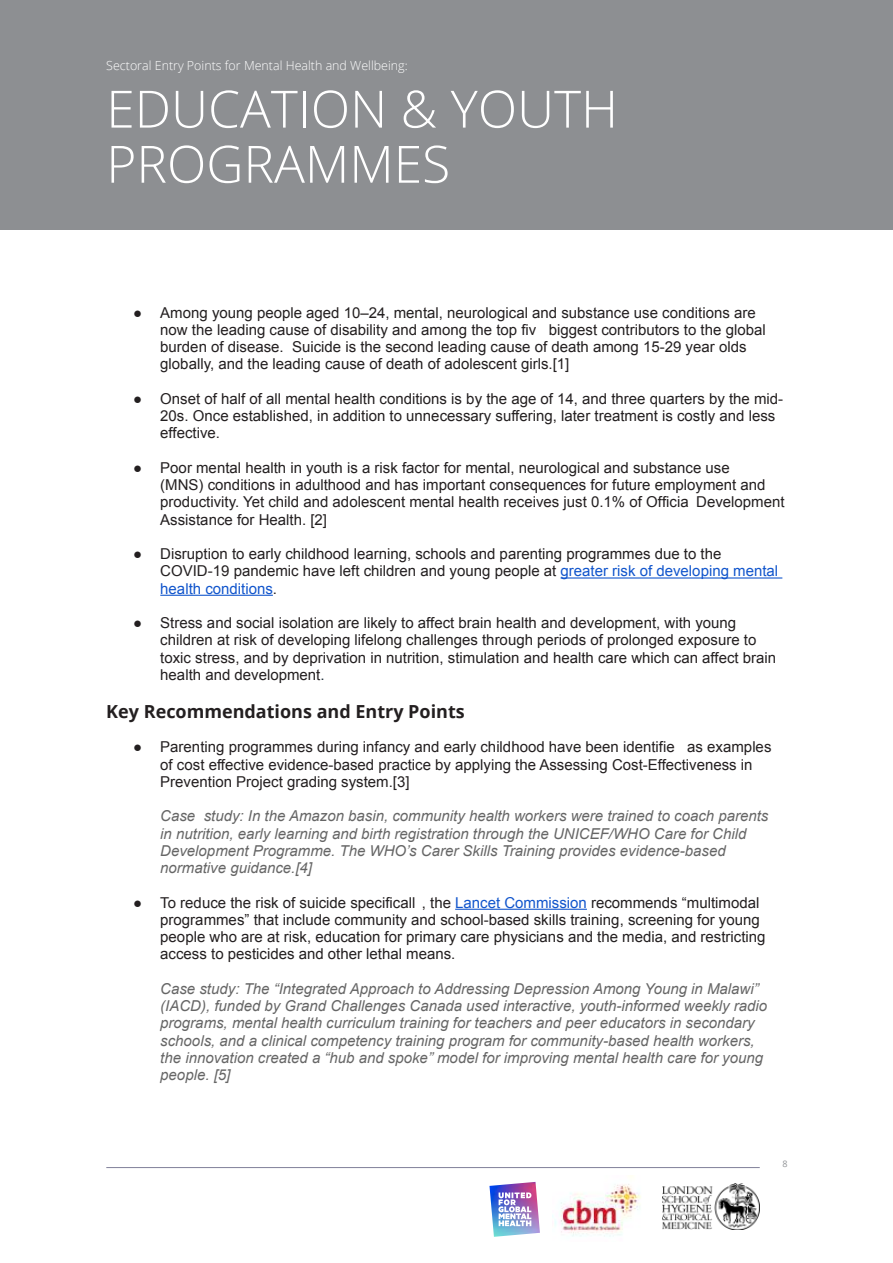
<style>
.page{position:relative;width:893px;height:1263px;background:#fff}
.page>*{position:absolute;margin:0;border:0;box-sizing:border-box;transform-origin:0 0}
.t1{font:300 51.45px/55.1px "Open Sans";color:#fff}
.t2{font:700 18px "Open Sans";color:#231f20}
.t3{font:15px/17.2px "Arial";color:#231f20}
.t4{font:italic 15px/17.2px "Arial";color:#666}
.t5{font:300 12.45px "Open Sans";color:#fff}
.t6{font:9px "Open Sans";color:#939598}
.s1{color:#15c}
.s2{color:#20313b}
</style>
<div class="page">
<hr style="left:561px;top:577px;width:221px;height:1px;background:#15c">
<hr style="left:160px;top:595px;width:113px;height:1px;background:#15c">
<hr style="left:455px;top:909px;width:132px;height:1px;background:#15c">
<div style="left:0;top:0;width:893px;height:230px;background:#8d8f92"></div>
<hr style="left:106px;top:1167px;width:654px;height:1px;background:#808099">
<img style="left:554px;top:1175px;width:87px;height:62px">
<img style="left:663px;top:1183px;width:97px;height:46px">
<img style="left:489px;top:1182px;width:51px;height:55px">
<p class="t5" style="left:106px;top:61px;width:303px">Sectoral Entry Points for Mental Health and Wellbeing:</p>
<h1 class="t1" style="left:106px;top:87px;width:513px">EDUCATION &amp; YOUTH<br>PROGRAMMES</h1>
<p class="t3" style="left:160px;top:304px;width:607px;text-indent:-27px">● Among young people aged 10–24, mental, neurological and substance use conditions are now the leading cause of disability and among the top fiv biggest contributors to the global burden of disease. Suicide is the second leading cause of death among 15-29 year olds globally, and the leading cause of death of adolescent girls.[1]</p>
<p class="t3" style="left:160px;top:390px;width:624px;text-indent:-27px">● Onset of half of all mental health conditions is by the age of 14, and three quarters by the mid-<br>20s. Once established, in addition to unnecessary suffering, later treatment is costly and less effective.</p>
<p class="t3" style="left:160px;top:459px;width:626px;text-indent:-27px">● Poor mental health in youth is a risk factor for mental, neurological and substance use<br>(MNS) conditions in adulthood and has important consequences for future employment and productivity. Yet child and adolescent mental health receives just 0.1% of Officia Development Assistance for Health. [2]</p>
<p class="t3" style="left:160px;top:545px;width:619px;text-indent:-27px">● Disruption to early childhood learning, schools and parenting programmes due to the<br>COVID-19 pandemic have left children and young people at <span class="s1">greater risk of developing mental health conditions</span>.</p>
<p class="t3" style="left:160px;top:614px;width:617px;text-indent:-27px">● Stress and social isolation are likely to affect brain health and development, with young children at risk of developing lifelong challenges through periods of prolonged exposure to toxic stress, and by deprivation in nutrition, stimulation and health care which can affect brain health and development<span class="s2">.</span></p>
<p class="t2" style="left:106px;top:704px;width:360px">Key Recommendations and Entry Points</p>
<p class="t3" style="left:160px;top:739px;width:613px;text-indent:-27px">● Parenting programmes during infancy and early childhood have been identifie as examples of cost effective evidence-based practice by applying the Assessing Cost-Effectiveness in<br>Prevention Project grading system.[3]</p>
<p class="t4" style="left:160px;top:809px;width:610px">Case study: In the Amazon basin, community health workers were trained to coach parents in nutrition, early learning and birth registration through the UNICEF/WHO Care for Child Development Programme. The WHO’s Carer Skills Training provides evidence-based normative guidance.[4]</p>
<p class="t3" style="left:160px;top:894px;width:607px;text-indent:-27px">● To reduce the risk of suicide specificall , the <span class="s1">Lancet Commission</span> recommends “multimodal programmes” that include community and school-based skills training, screening for young people who are at risk, education for primary care physicians and the media, and restricting access to pesticides and other lethal means.</p>
<p class="t4" style="left:160px;top:981px;width:608px">Case study: The “Integrated Approach to Addressing Depression Among Young in Malawi” (IACD), funded by Grand Challenges Canada used interactive, youth-informed weekly radio programs, mental health curriculum training for teachers and peer educators in secondary schools, and a clinical competency training program for community-based health workers, the innovation created a “hub and spoke” model for improving mental health care for young people. [5]</p>
<p class="t6" style="left:783px;top:1157px;width:7px">8</p>
</div>
